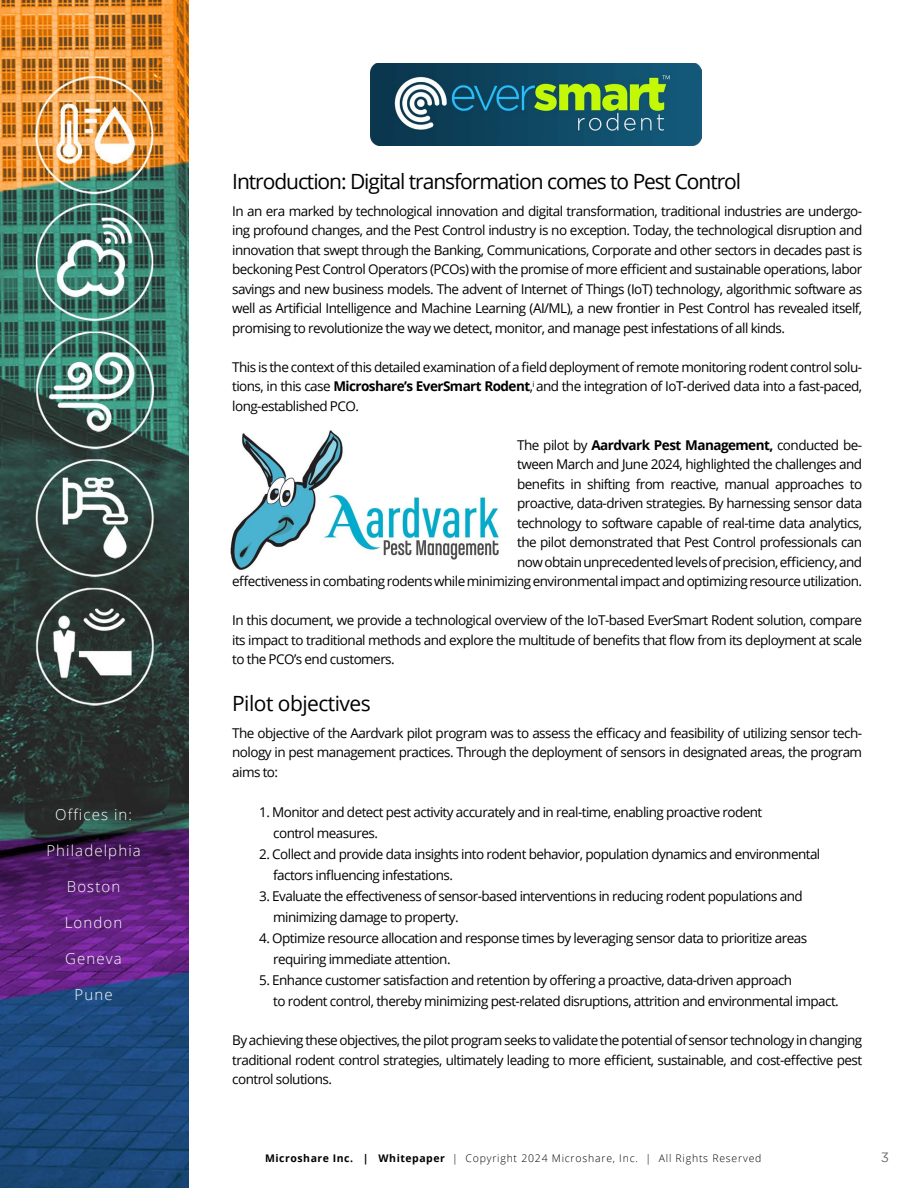
<style>
.page{position:relative;width:918px;height:1188px;background:#fff}
.page>*{position:absolute;margin:0;border:0;box-sizing:border-box;transform-origin:0 0}
.t1{font:21px "Open Sans";letter-spacing:-.05em;color:#000}
.t2{font:21px "Open Sans";letter-spacing:-.025em;color:#000}
.t3{font:300 15px "Open Sans";letter-spacing:.075em;color:#fff}
.t4{font:13.5px/19.5px "Open Sans";letter-spacing:-.04em;color:#000;text-align:justify}
.t5{font:13.5px "Gotham";color:#6b6c6f}
.t6{font:300 10.5px "Open Sans";letter-spacing:.075em;color:#000}
.s1{font-weight:700}
</style>
<div class="page">
<img style="left:0;top:0;width:188px;height:1188px">
<img style="left:230px;top:430px;width:269px;height:140px">
<img style="left:370px;top:63px;width:332px;height:83px">
<p class="t3" style="left:55px;top:804px;width:78px">Offices in:</p>
<p class="t3" style="left:46px;top:840px;width:96px">Philadelphia</p>
<p class="t3" style="left:67px;top:876px;width:55px">Boston</p>
<p class="t3" style="left:65px;top:912px;width:59px">London</p>
<p class="t3" style="left:65px;top:948px;width:58px">Geneva</p>
<p class="t3" style="left:75px;top:984px;width:40px">Pune</p>
<h1 class="t1" style="left:232px;top:167px;width:511px">Introduction: Digital transformation comes to Pest Control</h1>
<p class="t4" style="left:232px;top:201px;width:632px">In an era marked by technological innovation and digital transformation, traditional industries are undergo&shy;ing profound changes, and the Pest Control industry is no exception. Today, the technological disruption and innovation that swept through the Banking, Communications, Corporate and other sectors in decades past is beckoning Pest Control Operators (PCOs) with the promise of more efficient and sustainable operations, labor savings and new business models. The advent of Internet of Things (IoT) technology, algorithmic software as well as Artificial Intelligence and Machine Learning (AI/ML), a new frontier in Pest Control has revealed itself, promising to revolutionize the way we detect, monitor, and manage pest infestations of all kinds.</p>
<p class="t4" style="left:232px;top:357px;width:632px">This is the context of this detailed examination of a field deployment of remote monitoring rodent control solu&shy;tions, in this case <span class="s1">Microshare’s EverSmart Rodent</span>,<sup>i</sup> and the integration of IoT-derived data into a fast-paced, long-established PCO.</p>
<p class="t4" style="left:232px;top:435px;width:632px;text-align:right">The pilot by <span class="s1">Aardvark Pest Management,</span> conducted be-<br>tween March and June 2024, highlighted the challenges and<br>benefits in shifting from reactive, manual approaches to<br>proactive, data-driven strategies. By harnessing sensor data<br>technology to software capable of real-time data analytics,<br>the pilot demonstrated that Pest Control professionals can<br>now obtain unprecedented levels of precision, efficiency, and<br>effectiveness in combating rodents while minimizing environmental impact and optimizing resource utilization.</p>
<p class="t4" style="left:232px;top:610px;width:632px">In this document, we provide a technological overview of the IoT-based EverSmart Rodent solution, compare its impact to traditional methods and explore the multitude of benefits that flow from its deployment at scale to the PCO’s end customers.</p>
<h1 class="t2" style="left:232px;top:689px;width:140px">Pilot objectives</h1>
<p class="t4" style="left:232px;top:723px;width:632px">The objective of the Aardvark pilot program was to assess the efficacy and feasibility of utilizing sensor tech&shy;nology in pest management practices. Through the deployment of sensors in designated areas, the program aims to:</p>
<p class="t4" style="left:273px;top:801px;width:491px;line-height:21px;text-indent:-14px">1. Monitor and detect pest activity accurately and in real-time, enabling proactive rodent control measures.</p>
<p class="t4" style="left:273px;top:843px;width:549px;line-height:21px;text-indent:-14px">2. Collect and provide data insights into rodent behavior, population dynamics and environmental factors influencing infestations.</p>
<p class="t4" style="left:273px;top:885px;width:531px;line-height:21px;text-indent:-14px">3. Evaluate the effectiveness of sensor-based interventions in reducing rodent populations and minimizing damage to property.</p>
<p class="t4" style="left:273px;top:927px;width:535px;line-height:21px;text-indent:-14px">4. Optimize resource allocation and response times by leveraging sensor data to prioritize areas requiring immediate attention.</p>
<p class="t4" style="left:273px;top:969px;width:567px;line-height:21px;text-indent:-14px">5. Enhance customer satisfaction and retention by offering a proactive, data-driven approach<br>to rodent control, thereby minimizing pest-related disruptions, attrition and environmental impact.</p>
<p class="t4" style="left:232px;top:1030px;width:632px">By achieving these objectives, the pilot program seeks to validate the potential of sensor technology in changing traditional rodent control strategies, ultimately leading to more efficient, sustainable, and cost-effective pest control solutions.</p>
<p class="t6" style="left:265px;top:1151px;width:498px"><span class="s1">Microshare Inc. | Whitepaper</span> | Copyright 2024 Microshare, Inc. | All Rights Reserved</p>
<p class="t5" style="left:881px;top:1150px;width:10px">3</p>
</div>
